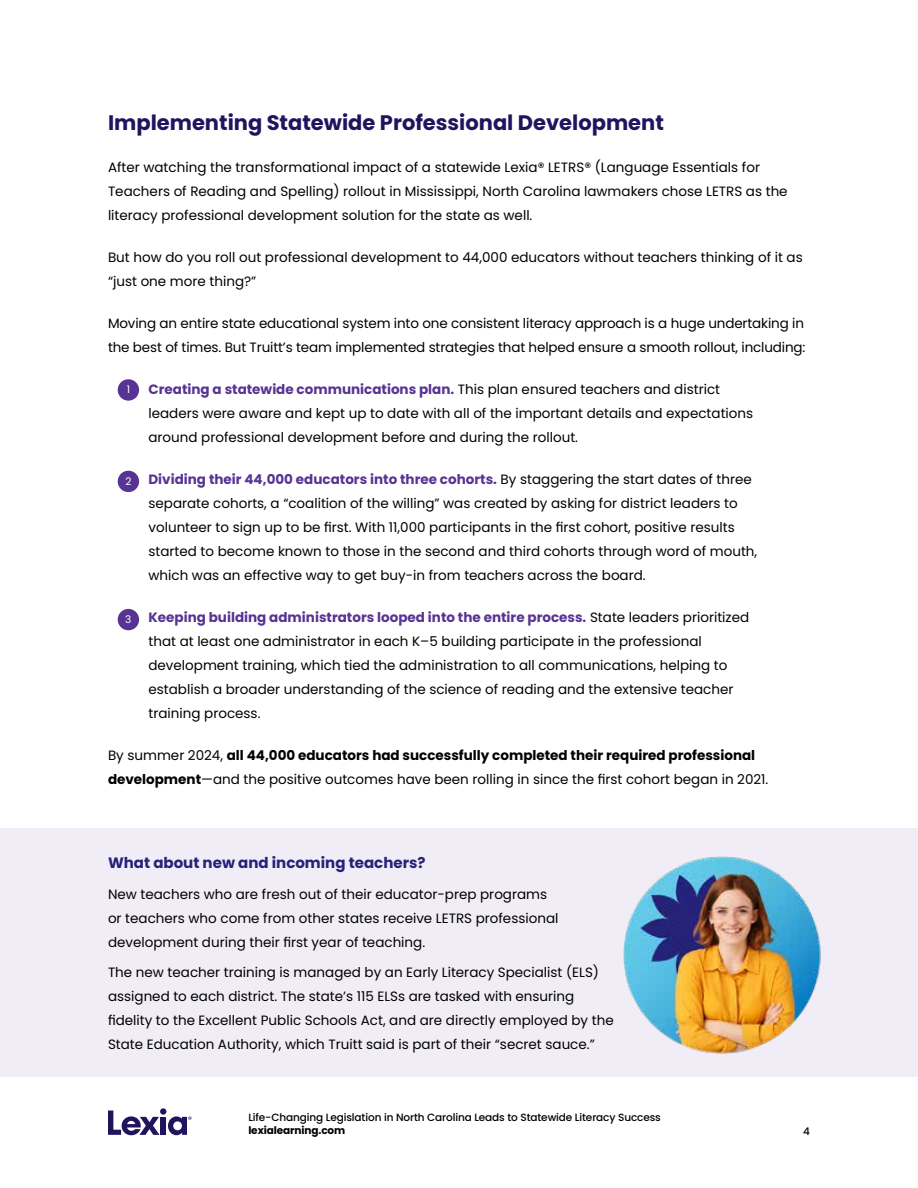
<style>
.page{position:relative;width:918px;height:1188px;background:#fff}
.page>*{position:absolute;margin:0;border:0;box-sizing:border-box;transform-origin:0 0}
.t1{font:700 21px "Poppins";color:#21145f}
.t2{font:700 15px "Poppins";color:#252379}
.t3{font:13.5px/24px "Poppins";color:#000}
.t4{font:500 10.5px "Poppins";letter-spacing:-.01em;color:#000}
.t5{font:700 10.5px "Poppins";letter-spacing:-.01em;color:#000}
.t6{font:10.5px "Poppins";color:#fff}
.s1{font-weight:700;color:#573393}
.s2{font-weight:700}
</style>
<div class="page">
<svg style="left:108px;top:1111px;width:52px;height:24px"></svg>
<div style="left:161px;top:1117px;width:5px;height:18px;background:#1f155f"></div>
<div style="left:160px;top:1108px;width:6px;height:7px;background:#1f155f;border-radius:50%"></div>
<svg style="left:168px;top:1116px;width:24px;height:19px"></svg>
<div style="left:0;top:828px;width:918px;height:249px;background:#f1edf6"></div>
<div style="left:118px;top:379px;width:21px;height:22px;background:#573393;border-radius:50%"></div>
<div style="left:118px;top:471px;width:21px;height:21px;background:#573393;border-radius:50%"></div>
<div style="left:118px;top:609px;width:21px;height:21px;background:#573393;border-radius:50%"></div>
<img style="left:623px;top:856px;width:198px;height:198px">
<h1 class="t1" style="left:108px;top:111px;width:557px">Implementing Statewide Professional Development</h1>
<p class="t3" style="left:108px;top:155px;width:681px">After watching the transformational impact of a statewide Lexia® LETRS® (Language Essentials for<br>Teachers of Reading and Spelling) rollout in Mississippi, North Carolina lawmakers chose LETRS as the literacy professional development solution for the state as well.</p>
<p class="t3" style="left:108px;top:245px;width:696px">But how do you roll out professional development to 44,000 educators without teachers thinking of it as “just one more thing?”</p>
<p class="t3" style="left:108px;top:311px;width:699px">Moving an entire state educational system into one consistent literacy approach is a huge undertaking in the best of times. But Truitt’s team implemented strategies that helped ensure a smooth rollout, including:</p>
<p class="t3" style="left:148px;top:377px;width:606px"><span class="s1">Creating a statewide communications plan.</span> This plan ensured teachers and district leaders were aware and kept up to date with all of the important details and expectations around professional development before and during the rollout.</p>
<p class="t3" style="left:148px;top:467px;width:610px"><span class="s1">Dividing their 44,000 educators into three cohorts.</span> By staggering the start dates of three separate cohorts, a “coalition of the willing” was created by asking for district leaders to volunteer to sign up to be first. With 11,000 participants in the first cohort, positive results started to become known to those in the second and third cohorts through word of mouth, which was an effective way to get buy-in from teachers across the board.</p>
<p class="t3" style="left:148px;top:605px;width:602px"><span class="s1">Keeping building administrators looped into the entire process.</span> State leaders prioritized that at least one administrator in each K–5 building participate in the professional development training, which tied the administration to all communications, helping to establish a broader understanding of the science of reading and the extensive teacher training process.</p>
<p class="t3" style="left:108px;top:743px;width:662px">By summer 2024, <span class="s2">all 44,000 educators had successfully completed their required professional development</span>—and the positive outcomes have been rolling in since the first cohort began in 2021.</p>
<p class="t6" style="left:127px;top:383px;width:5px">1</p>
<p class="t6" style="left:125px;top:475px;width:8px">2</p>
<p class="t6" style="left:125px;top:613px;width:8px">3</p>
<p class="t2" style="left:108px;top:854px;width:319px">What about new and incoming teachers?</p>
<p class="t3" style="left:108px;top:882px;width:452px">New teachers who are fresh out of their educator-prep programs or teachers who come from other states receive LETRS professional development during their first year of teaching.</p>
<p class="t3" style="left:108px;top:961px;width:507px">The new teacher training is managed by an Early Literacy Specialist (ELS) assigned to each district. The state’s 115 ELSs are tasked with ensuring fidelity to the Excellent Public Schools Act, and are directly employed by the State Education Authority, which Truitt said is part of their “secret sauce.”</p>
<p class="t4" style="left:248px;top:1111px;width:414px">Life-Changing Legislation in North Carolina Leads to Statewide Literacy Success</p>
<p class="t5" style="left:248px;top:1125px;width:98px">lexialearning.com</p>
<p class="t4" style="left:803px;top:1125px;width:8px">4</p>
</div>
